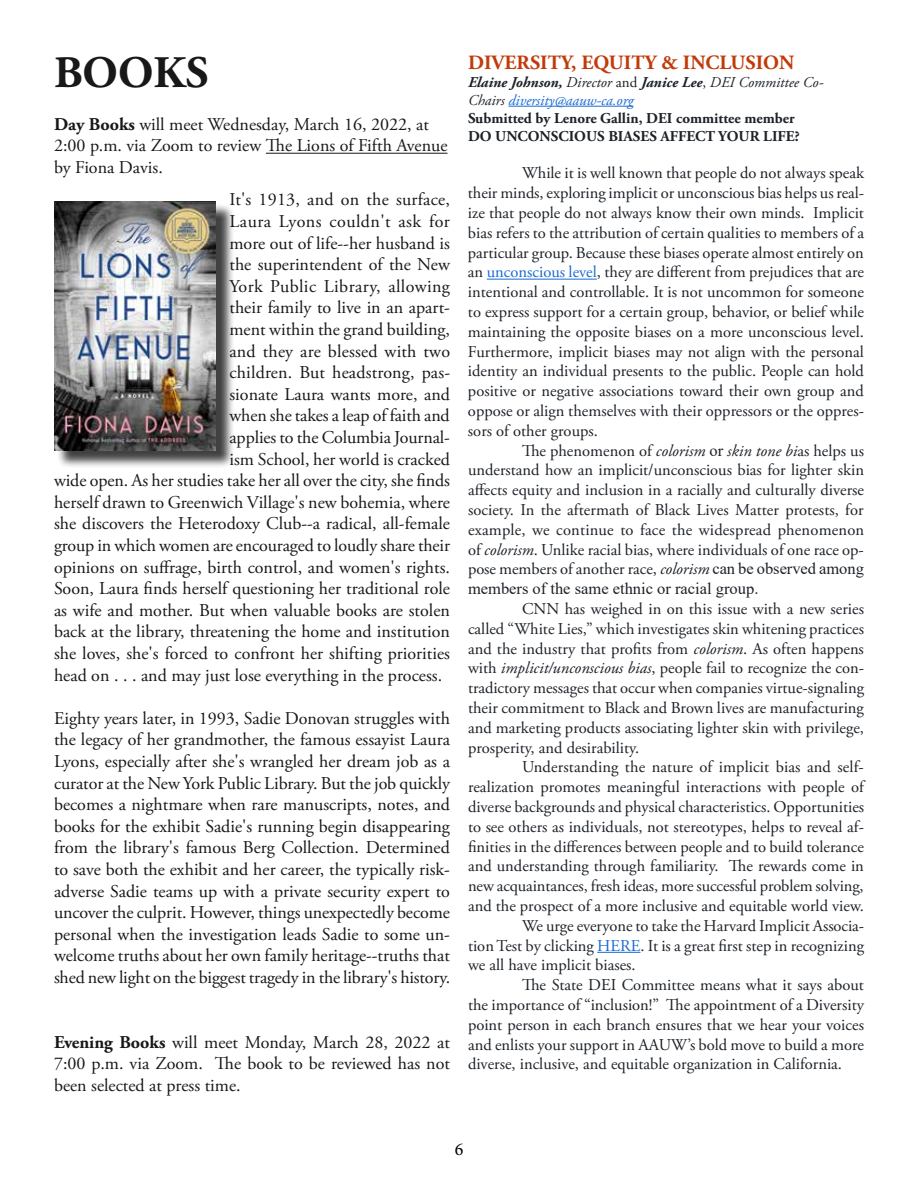
<style>
.page{position:relative;width:918px;height:1188px;background:#fff}
.page>*{position:absolute;margin:0;border:0;box-sizing:border-box;transform-origin:0 0}
.t1{font:700 45px "Adobe Garamond Pro";color:#181818}
.t2{font:700 20.25px "Adobe Garamond Pro";color:#c23a09}
.t3{font:18px/21.6px "Adobe Garamond Pro";color:#181818;text-align:justify}
.t4{font:18px "Adobe Garamond Pro";letter-spacing:.025em;color:#181818}
.t5{font:18px "Minion Pro";color:#000}
.t6{font:16.5px/19.8px "Adobe Garamond Pro";color:#1d2228;text-align:justify}
.t7{font:16.5px "Times New Roman";color:#1d2228}
.t8{font:700 15px/18px "Adobe Garamond Pro";color:#1d2228}
.s1{font-weight:700}
.s2{font-style:italic}
.s3{font-weight:400;font-style:italic}
.s4{font-weight:400}
.s5{font-weight:400;font-style:italic;color:#196ad4}
.s6{color:#196ad4}
.s7{font-family:"Times New Roman"}
</style>
<div class="page">
<hr style="left:266px;top:153px;width:181px;height:1px;background:#181818">
<div style="left:56px;top:203px;width:178px;height:266px;background:#000;opacity:.75"></div>
<img style="left:54px;top:201px;width:162px;height:249px">
<hr style="left:508px;top:106px;width:126px;height:1px;background:#196ad4">
<hr style="left:487px;top:279px;width:110px;height:1px;background:#196ad4">
<hr style="left:597px;top:952px;width:43px;height:1px;background:#196ad4">
<h1 class="t1" style="left:54px;top:46px;width:156px">BOOKS</h1>
<p class="t3" style="left:54px;top:114px;width:395px;text-align:left"><span class="s1">Day Books</span> will meet Wednesday, March 16, 2022, at<br>2:00 p.m. via Zoom to review The Lions of Fifth Avenue by Fiona Davis.</p>
<p class="t3" style="left:230px;top:190px;width:222px">It's 1913, and on the surface,</p>
<p class="t4" style="left:230px;top:211px;width:222px">Laura Lyons couldn't ask for</p>
<p class="t3" style="left:230px;top:233px;width:222px">more out of life--her husband is</p>
<p class="t3" style="left:230px;top:254px;width:222px">the superintendent of the New</p>
<p class="t4" style="left:230px;top:275px;width:222px">York Public Library, allowing</p>
<p class="t3" style="left:230px;top:298px;width:222px">their family to live in an apart-</p>
<p class="t3" style="left:230px;top:319px;width:222px">ment within the grand building,</p>
<p class="t3" style="left:230px;top:341px;width:222px">and they are blessed with two</p>
<p class="t3" style="left:230px;top:362px;width:222px">children. But headstrong, pas-</p>
<p class="t3" style="left:230px;top:384px;width:222px">sionate Laura wants more, and</p>
<p class="t3" style="left:230px;top:406px;width:222px">when she takes a leap of faith and</p>
<p class="t3" style="left:230px;top:427px;width:222px">applies to the Columbia Journal-</p>
<p class="t3" style="left:230px;top:449px;width:222px">ism School, her world is cracked</p>
<p class="t3" style="left:54px;top:470px;width:397px">wide open. As her studies take her all over the city, she finds</p>
<p class="t3" style="left:54px;top:492px;width:397px">herself drawn to Greenwich Village's new bohemia, where</p>
<p class="t3" style="left:54px;top:514px;width:398px">she discovers the Heterodoxy Club--a radical, all-female</p>
<p class="t3" style="left:54px;top:535px;width:398px">group in which women are encouraged to loudly share their</p>
<p class="t3" style="left:54px;top:557px;width:398px">opinions on suffrage, birth control, and women's rights.</p>
<p class="t3" style="left:54px;top:578px;width:398px">Soon, Laura finds herself questioning her traditional role</p>
<p class="t3" style="left:54px;top:600px;width:397px">as wife and mother. But when valuable books are stolen</p>
<p class="t3" style="left:54px;top:622px;width:397px">back at the library, threatening the home and institution</p>
<p class="t3" style="left:54px;top:643px;width:398px">she loves, she's forced to confront her shifting priorities</p>
<p class="t3" style="left:54px;top:665px;width:390px">head on . . . and may just lose everything in the process.</p>
<p class="t3" style="left:54px;top:708px;width:398px">Eighty years later, in 1993, Sadie Donovan struggles with the legacy of her grandmother, the famous essayist Laura Lyons, especially after she's wrangled her dream job as a curator at the New York Public Library. But the job quickly becomes a nightmare when rare manuscripts, notes, and books for the exhibit Sadie's running begin disappearing from the library's famous Berg Collection. Determined to save both the exhibit and her career, the typically risk&shy;adverse Sadie teams up with a private security expert to uncover the culprit. However, things unexpectedly become personal when the investigation leads Sadie to some un&shy;welcome truths about her own family heritage--truths that shed new light on the biggest tragedy in the library's history.</p>
<p class="t3" style="left:54px;top:1032px;width:398px"><span class="s1">Evening Books</span> will meet Monday, March 28, 2022 at 7:00 p.m. via Zoom. The book to be reviewed has not been selected at press time.</p>
<p class="t2" style="left:468px;top:50px;width:328px">DIVERSITY, EQUITY &amp; INCLUSION</p>
<p class="t8" style="left:468px;top:73px;width:357px"><span class="s2">Elaine Johnson,</span> <span class="s3">Director</span> <span class="s4">and</span> <span class="s2">Janice Lee</span><span class="s4">,</span> <span class="s3">DEI Committee Co-Chairs</span> <span class="s5">diversity@aauw-ca.org<br></span>Submitted by Lenore Gallin, DEI committee member<br>DO UNCONSCIOUS BIASES AFFECT YOUR LIFE?</p>
<p class="t6" style="left:468px;top:164px;width:398px;text-indent:54px">While it is well known that people do not always speak their minds, exploring implicit or unconscious bias helps us real&shy;ize that people do not always know their own minds. Implicit bias refers to the attribution of certain qualities to members of a particular group. Because these biases operate almost entirely on an <span class="s6">unconscious level</span>, they are different from prejudices that are intentional and controllable. It is not uncommon for someone to express support for a certain group, behavior, or belief while maintaining the opposite biases on a more unconscious level.<br>Furthermore, implicit biases may not align with the personal identity an individual presents to the public. People can hold positive or negative associations toward their own group and oppose or align themselves with their oppressors or the oppres&shy;sors of other groups.</p>
<p class="t6" style="left:468px;top:441px;width:398px;text-indent:54px">The phenomenon of <span class="s2">colorism</span> <span class="s7">or</span> <span class="s2">skin tone bi</span>as helps us understand how an implicit/unconscious bias for lighter skin affects equity and inclusion in a racially and culturally diverse society. In the aftermath of Black Lives Matter protests, for example, we continue to face the widespread phenomenon of <span class="s2">colorism</span>. Unlike racial bias, where individuals of one race op&shy;pose members of another race, <span class="s2">colorism</span> <span class="s7">can be observed among</span></p>
<p class="t7" style="left:468px;top:577px;width:292px">members of the same ethnic or racial group.</p>
<p class="t6" style="left:468px;top:600px;width:398px;text-indent:54px">CNN has weighed in on this issue with a new series called “White Lies,” which investigates skin whitening practices and the industry that profits from <span class="s2">colorism</span>. As often happens with <span class="s2">implicit/unconscious bias</span>, people fail to recognize the con&shy;tradictory messages that occur when companies virtue-signaling their commitment to Black and Brown lives are manufacturing and marketing products associating lighter skin with privilege, prosperity, and desirability.</p>
<p class="t6" style="left:522px;top:758px;width:343px">Understanding the nature of implicit bias and self-</p>
<p class="t6" style="left:468px;top:778px;width:397px">realization promotes meaningful interactions with people of</p>
<p class="t6" style="left:468px;top:798px;width:398px">diverse backgrounds and physical characteristics. Opportunities</p>
<p class="t6" style="left:468px;top:817px;width:398px">to see others as individuals, not stereotypes, helps to reveal af-</p>
<p class="t6" style="left:468px;top:837px;width:398px">finities in the differences between people and to build tolerance</p>
<p class="t6" style="left:468px;top:857px;width:397px">and understanding through familiarity. The rewards come in</p>
<p class="t6" style="left:468px;top:877px;width:397px">new acquaintances, fresh ideas, more successful problem solving,</p>
<p class="t6" style="left:468px;top:897px;width:397px">and the prospect of a more inclusive and equitable world view.</p>
<p class="t6" style="left:522px;top:916px;width:344px">We urge everyone to take the Harvard Implicit Associa-</p>
<p class="t6" style="left:468px;top:936px;width:398px">tion Test by clicking <span class="s6">HERE</span>. It is a great first step in recognizing</p>
<p class="t6" style="left:468px;top:956px;width:169px">we all have implicit biases.</p>
<p class="t6" style="left:522px;top:976px;width:344px">The State DEI Committee means what it says about</p>
<p class="t6" style="left:468px;top:996px;width:397px">the importance of “inclusion!” The appointment of a Diversity</p>
<p class="t6" style="left:468px;top:1015px;width:398px">point person in each branch ensures that we hear your voices</p>
<p class="t6" style="left:468px;top:1035px;width:397px">and enlists your support in AAUW’s bold move to build a more</p>
<p class="t6" style="left:468px;top:1055px;width:376px">diverse, inclusive, and equitable organization in California.</p>
<p class="t5" style="left:455px;top:1137px;width:10px">6</p>
</div>
